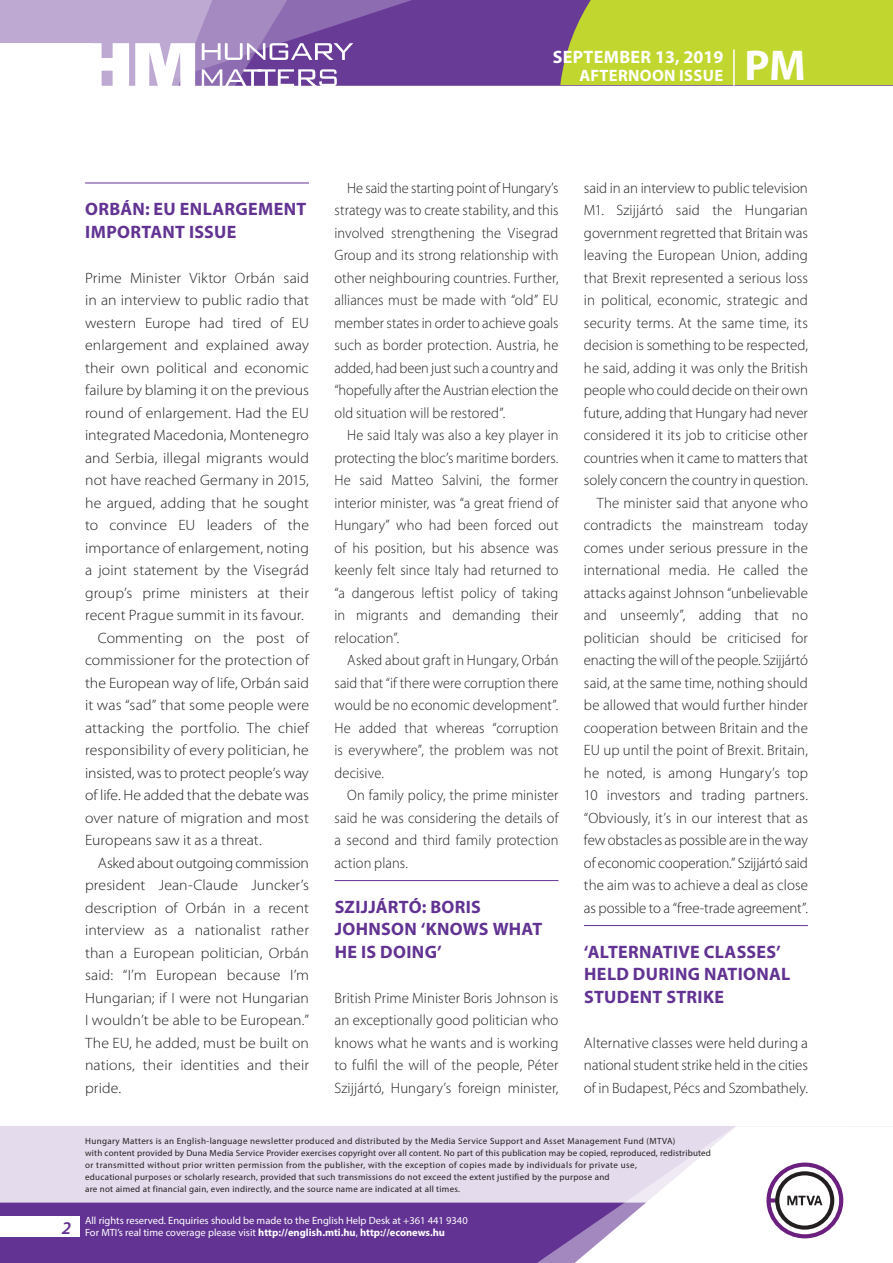
<style>
.page{position:relative;width:893px;height:1263px;background:#fff}
.page>*{position:absolute;margin:0;border:0;box-sizing:border-box;transform-origin:0 0}
.t1{font:700 43.35px "Myriad Pro";color:#fff}
._01_cimsor{font:700 18px/22.5px "Myriad Pro";letter-spacing:.015em;color:#623393}
.t2{font:700 18px "Myriad Pro";letter-spacing:.02em;color:#fff}
.t3{font:italic 600 18px "Myriad Pro";color:#623393}
.t4{font:700 16.5px "Myriad Pro";letter-spacing:.02em;color:#fff}
._03_kenyer_szöveg-2{font:300 15px/22.5px "Myriad Pro";letter-spacing:.005em;color:#231f20;text-align:justify;scale:.96 1}
._03_kenyer_szöveg-1{font:300 15px/22.5px "Myriad Pro";color:#231f20;text-align:justify}
._03_kenyer_szöveg-2-2{font:300 15px/22.5px "Myriad Pro";letter-spacing:.005em;color:#231f20;text-align:justify}
._03_kenyer_szöveg-2-3{font:300 15px/22.5px "Myriad Pro";letter-spacing:.005em;color:#231f20;text-align:justify;scale:1.05 1}
._03_kenyer_szöveg-1-2{font:300 15px/22.5px "Myriad Pro";color:#231f20;text-align:justify;scale:1.05 1}
.t5{font:10.5px/12px "Myriad Pro";color:#fff}
.t6{font:9px/12px "Myriad Pro";letter-spacing:.03em;color:#231f20}
.s1{font-weight:700}
</style>
<div class="page">
<div style="left:0;top:1126px;width:893px;height:137px;background:#e4dcec"></div>
<div style="left:0;top:1202px;width:506px;height:61px;background:#623393"></div>
<svg style="left:506px;top:1202px;width:69px;height:61px;background:#6b3e99"></svg>
<svg style="left:575px;top:1126px;width:318px;height:137px"></svg>
<div style="left:0;top:1216px;width:79px;height:20px;background:#fff"></div>
<div style="left:0;top:0;width:893px;height:85px;background:#683b97"></div>
<div style="left:560px;top:0;width:333px;height:85px;background:#c1d72f"></div>
<hr style="left:733px;top:49px;width:2px;height:37px;background:#fff">
<svg style="left:0;top:0;width:479px;height:86px"></svg>
<hr style="left:85px;top:183px;width:224px;height:1px;background:#623393">
<hr style="left:334px;top:880px;width:224px;height:1px;background:#623393">
<hr style="left:584px;top:925px;width:224px;height:1px;background:#623393">
<p class="t2" style="left:553px;top:45px;width:172px">September 13, 2019</p>
<p class="t4" style="left:579px;top:65px;width:144px">AFTERNOON ISSUE</p>
<h1 class="t1" style="left:745px;top:37px;width:63px">PM</h1>
<p class="_01_cimsor" style="left:85px;top:197px;width:176px">ORBÁN: EU ENLARGEME</p>
<p class="_01_cimsor" style="left:284px;top:197px;width:23px">NT</p>
<p class="_01_cimsor" style="left:85px;top:220px;width:151px">IMPORTANT ISSUE</p>
<p class="_03_kenyer_szöveg-1-2" style="left:85px;top:266px;width:215px">Prime Minister Viktor Orbán said in an interview to public radio that western Europe had tired of EU enlargement and explained away their own political and economic failure by blaming it on the previous round of enlargement. Had the EU integrated Macedonia, Montenegro and Serbia, illegal migrants would not have reached Germany in 2015, he argued, adding that he sought to convince EU leaders of the importance of enlargement, noting a joint statement by the Visegrád group’s prime ministers at their recent Prague summit in its favour.</p>
<p class="_03_kenyer_szöveg-2-3" style="left:85px;top:626px;width:215px;text-indent:13px">Commenting on the post of commissioner for the protection of the European way of life, Orbán said it was “sad” that some people were attacking the portfolio. The chief responsibility of every politician, he insisted, was to protect people’s way of life. He added that the debate was over nature of migration and most Europeans saw it as a threat.</p>
<p class="_03_kenyer_szöveg-2-3" style="left:85px;top:851px;width:215px;text-indent:13px">Asked about outgoing commission president Jean-Claude Juncker’s description of Orbán in a recent interview as a nationalist rather than a European politician, Orbán said: “I’m European because I’m Hungarian; if I were not Hungarian I wouldn’t be able to be European.” The EU, he added, must be built on nations, their identities and their pride.</p>
<p class="_03_kenyer_szöveg-2" style="left:334px;top:176px;width:235px;text-indent:13px">He said the starting point of Hungary’s strategy was to create stability, and this involved strengthening the Visegrad Group and its strong relationship with other neighbouring countries. Further, alliances must be made with “old” EU member states in order to achieve goals such as border protection. Austria, he added, had been just such a country and “hopefully after the Austrian election the old situation will be restored”.</p>
<p class="_03_kenyer_szöveg-2" style="left:334px;top:424px;width:235px;text-indent:13px">He said Italy was also a key player in protecting the bloc’s maritime borders.<br>He said Matteo Salvini, the former interior minister, was “a great friend of Hungary” who had been forced out of his position, but his absence was keenly felt since Italy had returned to “a dangerous leftist policy of taking in migrants and demanding their relocation”.</p>
<p class="_03_kenyer_szöveg-2" style="left:334px;top:649px;width:235px;text-indent:13px">Asked about graft in Hungary, Orbán said that “if there were corruption there would be no economic development”.<br>He added that whereas “corruption is everywhere”, the problem was not decisive.</p>
<p class="_03_kenyer_szöveg-2" style="left:334px;top:784px;width:235px;text-indent:13px">On family policy, the prime minister said he was considering the details of a second and third family protection action plans.</p>
<p class="_01_cimsor" style="left:335px;top:895px;width:209px">SZIJJÁRTÓ: BORIS<br>JOHNSON ‘KNOWS WHAT<br>HE IS DOING’</p>
<p class="_03_kenyer_szöveg-1" style="left:334px;top:986px;width:225px">British Prime Minister Boris Johnson is an exceptionally good politician who knows what he wants and is working to fulfil the will of the people, Péter Szijjártó, Hungary’s foreign minister,</p>
<p class="_03_kenyer_szöveg-1" style="left:584px;top:176px;width:225px">said in an interview to public television M1. Szijjártó said the Hungarian government regretted that Britain was leaving the European Union, adding that Brexit represented a serious loss in political, economic, strategic and security terms. At the same time, its decision is something to be respected, he said, adding it was only the British people who could decide on their own future, adding that Hungary had never considered it its job to criticise other countries when it came to matters that solely concern the country in question.</p>
<p class="_03_kenyer_szöveg-2-2" style="left:584px;top:491px;width:225px;text-indent:13px">The minister said that anyone who contradicts the mainstream today comes under serious pressure in the international media. He called the attacks against Johnson “unbelievable and unseemly”, adding that no politician should be criticised for enacting the will of the people. Szijjártó said, at the same time, nothing should be allowed that would further hinder cooperation between Britain and the EU up until the point of Brexit. Britain, he noted, is among Hungary’s top 10 investors and trading partners. “Obviously, it’s in our interest that as few obstacles as possible are in the way of economic cooperation.” Szijjártó said the aim was to achieve a deal as close as possible to a “free-trade agreement”.</p>
<p class="_01_cimsor" style="left:584px;top:940px;width:208px">‘ALTERNATIVE CLASSES’<br>HELD DURING NATIONAL<br>STUDENT STRIKE</p>
<p class="_03_kenyer_szöveg-1" style="left:584px;top:1031px;width:225px">Alternative classes were held during a national student strike held in the cities of in Budapest, Pécs and Szombathely.</p>
<p class="t3" style="left:62px;top:1217px;width:11px">2</p>
<p class="t6" style="left:85px;top:1134px;width:627px">Hungary Matters is an English-language newsletter produced and distributed by the Media Service Support and Asset Management Fund (MTVA)<br>with content provided by Duna Media Service Provider exercises copyright over all content. No part of this publication may be copied, reproduced, redistributed or transmitted without prior written permission from the publisher, with the exception of copies made by individuals for private use,<br>educational purposes or scholarly research, provided that such transmissions do not exceed the extent justified by the purpose and<br>are not aimed at financial gain, even indirectly, and the source name are indicated at all times.</p>
<p class="t5" style="left:85px;top:1214px;width:384px">All rights reserved. Enquiries should be made to the English Help Desk at +361 441 9340<br>For MTI’s real time coverage please visit <span class="s1">http://english.mti.hu</span>, <span class="s1">http://econews.hu</span></p>
</div>
